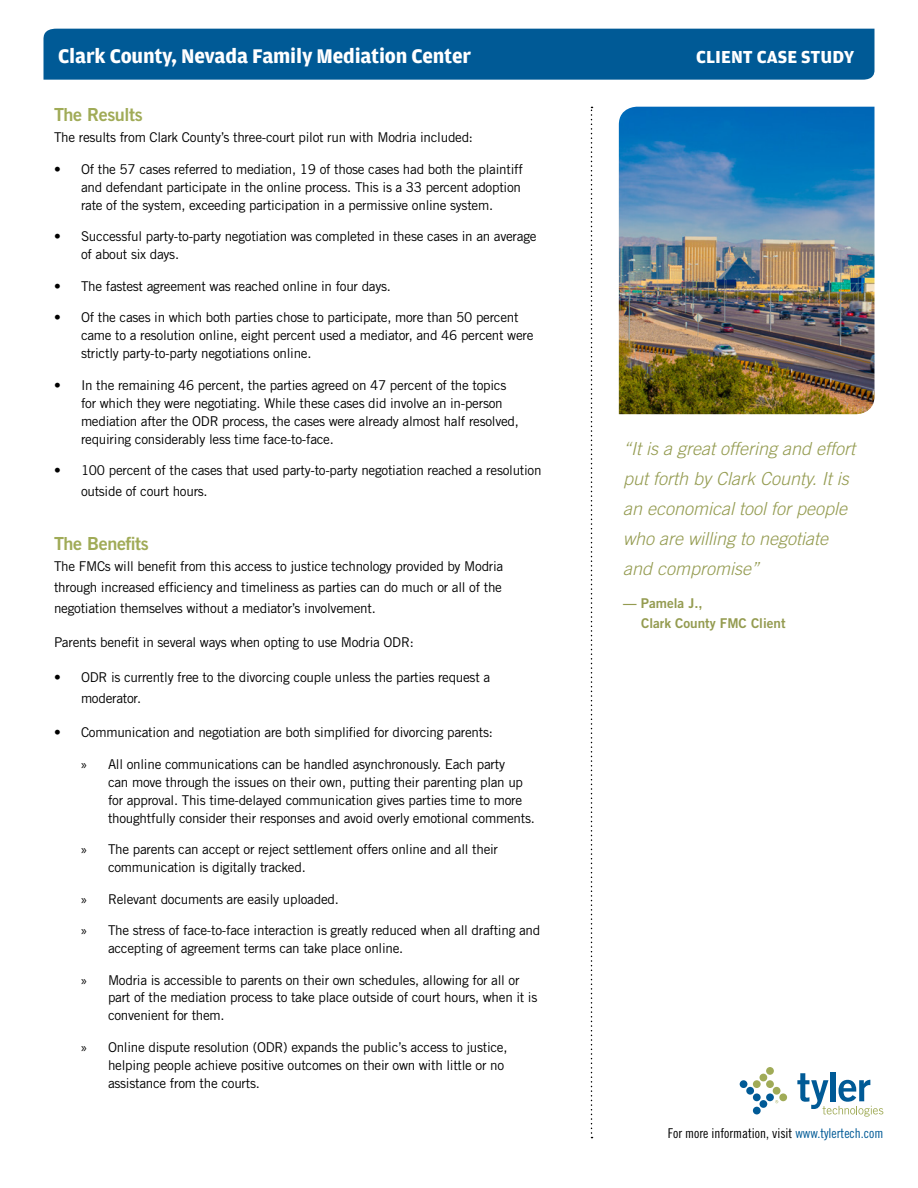
<style>
.page{position:relative;width:918px;height:1188px;background:#fff}
.page>*{position:absolute;margin:0;border:0;box-sizing:border-box;transform-origin:0 0}
.t1{font:700 21px "Amplitude";letter-spacing:-.01em;color:#fff}
.t2{font:700 18.45px "Amplitude";color:#fff}
.t3{font:italic 300 18px/30px "Trade Gothic";color:#949b50}
.t4{font:18px "Trade Gothic Bold Two";letter-spacing:-.02em;color:#a0ab57}
.t5{font:13.5px/18px "Trade Gothic";letter-spacing:-.02em;color:#000}
.t6{font:13.5px "Trade Gothic Cond Eighteen";color:#000}
.t7{font:13.5px/19.5px "Trade Gothic Bold Two";color:#949b50}
.s1{font-family:"Myriad Pro"}
.s2{color:#005a96}
</style>
<div class="page">
<div style="left:44px;top:29px;width:830px;height:51px;background:#005a96"></div>
<svg style="left:591px;top:107px;width:2px;height:1031px"></svg>
<div style="left:831px;top:1072px;width:5px;height:29px;background:#005a96"></div>
<div style="left:740px;top:1080px;width:7px;height:8px;background:#005a96;border-radius:50%"></div>
<div style="left:746px;top:1087px;width:8px;height:8px;background:#005a96;border-radius:50%"></div>
<div style="left:753px;top:1093px;width:8px;height:8px;background:#005a96;border-radius:50%"></div>
<div style="left:753px;top:1107px;width:8px;height:7px;background:#005a96;border-radius:50%"></div>
<div style="left:760px;top:1100px;width:7px;height:8px;background:#005a96;border-radius:50%"></div>
<div style="left:766px;top:1093px;width:8px;height:8px;background:#005a96;border-radius:50%"></div>
<div style="left:753px;top:1080px;width:8px;height:8px;background:#a0ab57;border-radius:50%"></div>
<div style="left:760px;top:1074px;width:7px;height:7px;background:#a0ab57;border-radius:50%"></div>
<div style="left:766px;top:1080px;width:8px;height:8px;background:#a0ab57;border-radius:50%"></div>
<div style="left:773px;top:1087px;width:7px;height:8px;background:#a0ab57;border-radius:50%"></div>
<div style="left:779px;top:1093px;width:8px;height:8px;background:#a0ab57;border-radius:50%"></div>
<div style="left:766px;top:1067px;width:8px;height:8px;background:#a0ab57;border-radius:50%"></div>
<svg style="left:797px;top:1073px;width:86px;height:44px"></svg>
<img style="left:619px;top:107px;width:255px;height:307px">
<h1 class="t1" style="left:58px;top:44px;width:414px">Clark County, Nevada Family Mediation Center</h1>
<h2 class="t2" style="left:696px;top:46px;width:159px">CLIENT CASE STUDY</h2>
<h3 class="t4" style="left:54px;top:104px;width:90px">The Results</h3>
<p class="t5" style="left:54px;top:128px;width:421px">The results from Clark County’s three-court pilot run with Modria included:</p>
<p class="t5" style="left:81px;top:160px;width:443px;text-indent:-27px">• Of the 57 cases referred to mediation, 19 of those cases had both the plaintiff and defendant participate in the online process. This is a 33 percent adoption rate of the system, exceeding participation in a permissive online system.</p>
<p class="t5" style="left:81px;top:227px;width:457px;text-indent:-27px">• Successful party-to-party negotiation was completed in these cases in an average of about six days.</p>
<p class="t5" style="left:54px;top:277px;width:339px">• The fastest agreement was reached online in four days.</p>
<p class="t5" style="left:81px;top:308px;width:454px;text-indent:-27px">• Of the cases in which both parties chose to participate, more than 50 percent came to a resolution online, eight percent used a mediator, and 46 percent were strictly party-to-party negotiations online.</p>
<p class="t5" style="left:81px;top:376px;width:439px;text-indent:-27px">• In the remaining 46 percent, the parties agreed on 47 percent of the topics for which they were negotiating. While these cases did involve an in-person mediation after the ODR process, the cases were already almost half resolved, requiring considerably less time face-to-face.</p>
<p class="t5" style="left:81px;top:460px;width:462px;line-height:21px;text-indent:-27px">• 100 percent of the cases that used party-to-party negotiation reached a resolution outside of court hours.</p>
<h3 class="t4" style="left:54px;top:532px;width:96px">The Benefits</h3>
<p class="t5" style="left:54px;top:555px;width:451px;line-height:21px;text-align:justify">The FMCs will benefit from this access to justice technology provided by Modria through increased efficiency and timeliness as parties can do much or all of the negotiation themselves without a mediator’s involvement.</p>
<p class="t5" style="left:54px;top:633px;width:361px">Parents benefit in several ways when opting to use Modria ODR:</p>
<p class="t5" style="left:81px;top:666px;width:411px;line-height:21px;text-indent:-27px">• ODR is currently free to the divorcing couple unless the parties request a moderator.</p>
<p class="t5" style="left:54px;top:723px;width:440px">• Communication and negotiation are both simplified for divorcing parents:</p>
<p class="t5" style="left:108px;top:755px;width:428px;text-indent:-27px"><span class="s1">»</span> All online communications can be handled asynchronously. Each party<br>can move through the issues on their own, putting their parenting plan up for approval. This time-delayed communication gives parties time to more thoughtfully consider their responses and avoid overly emotional comments.</p>
<p class="t5" style="left:108px;top:840px;width:392px;text-indent:-27px"><span class="s1">»</span> The parents can accept or reject settlement offers online and all their communication is digitally tracked.</p>
<p class="t5" style="left:81px;top:890px;width:259px"><span class="s1">»</span> Relevant documents are easily uploaded.</p>
<p class="t5" style="left:108px;top:921px;width:434px;text-indent:-27px"><span class="s1">»</span> The stress of face-to-face interaction is greatly reduced when all drafting and accepting of agreement terms can take place online.</p>
<p class="t5" style="left:108px;top:971px;width:431px;text-indent:-27px"><span class="s1">»</span> Modria is accessible to parents on their own schedules, allowing for all or part of the mediation process to take place outside of court hours, when it is convenient for them.</p>
<p class="t5" style="left:108px;top:1038px;width:401px;text-indent:-27px"><span class="s1">»</span> Online dispute resolution (ODR) expands the public’s access to justice, helping people achieve positive outcomes on their own with little or no assistance from the courts.</p>
<h3 class="t3" style="left:623px;top:434px;width:234px">“It is a great offering and effort put forth by Clark County. It is an economical tool for people who are willing to negotiate and compromise”</h3>
<p class="t7" style="left:641px;top:594px;width:146px;text-indent:-18px">— Pamela J.,<br>Clark County FMC Client</p>
<p class="t6" style="left:668px;top:1125px;width:217px">For more information, visit <span class="s2">www.tylertech.com</span></p>
</div>
